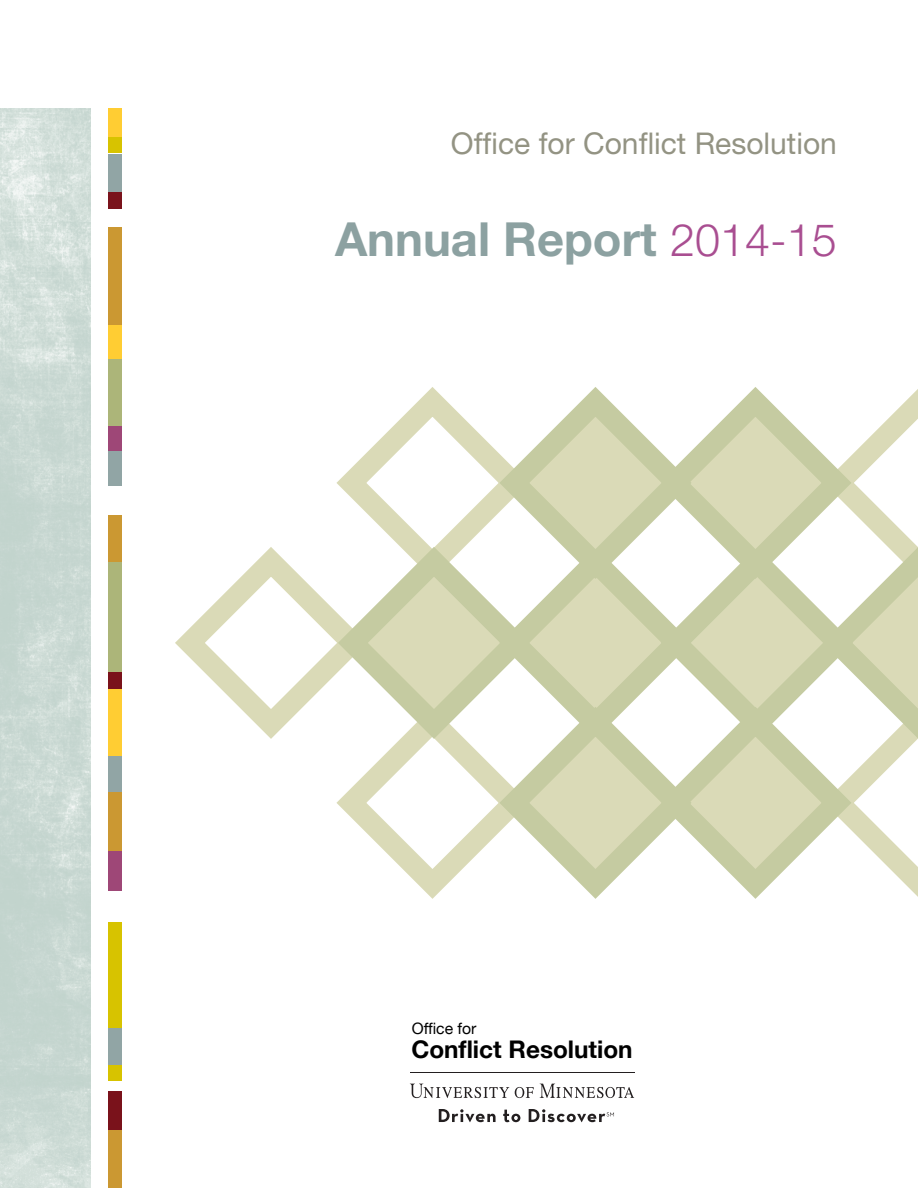
<style>
.page{position:relative;width:918px;height:1188px;background:#fff}
.page>*{position:absolute;margin:0;border:0;box-sizing:border-box;transform-origin:0 0}
.t1{font:700 47.1px "Helvetica Neue";color:#8ca1a1}
.t2{font:30px "Helvetica Neue";color:#939383}
.t3{font:700 24.3px "Helvetica Neue";color:#000}
.t4{font:15.75px "Helvetica Neue";color:#000}
.s1{font-weight:300;font-size:45px;color:#a94e91}
</style>
<div class="page">
<img style="left:0;top:108px;width:91px;height:1080px">
<svg style="left:175px;top:547px;width:148px;height:192px"></svg>
<svg style="left:321px;top:466px;width:32px;height:128px"></svg>
<svg style="left:321px;top:692px;width:32px;height:127px"></svg>
<svg style="left:323px;top:532px;width:30px;height:222px"></svg>
<svg style="left:353px;top:387px;width:565px;height:512px"></svg>
<svg style="left:484px;top:692px;width:222px;height:207px"></svg>
<div style="left:108px;top:922px;width:13px;height:106px;background:#d7c300"></div>
<div style="left:108px;top:561px;width:13px;height:113px;background:#acb579"></div>
<div style="left:108px;top:851px;width:13px;height:39px;background:#9e4777"></div>
<div style="left:108px;top:672px;width:13px;height:20px;background:#7a121b"></div>
<div style="left:108px;top:792px;width:13px;height:59px;background:#cb9832"></div>
<div style="left:108px;top:516px;width:13px;height:46px;background:#cb9832"></div>
<div style="left:108px;top:756px;width:13px;height:36px;background:#91a5a5"></div>
<div style="left:108px;top:154px;width:13px;height:39px;background:#91a5a5"></div>
<div style="left:108px;top:137px;width:13px;height:16px;background:#d7c300"></div>
<div style="left:108px;top:193px;width:13px;height:16px;background:#7a131c"></div>
<div style="left:108px;top:108px;width:13px;height:29px;background:#ffcd33"></div>
<div style="left:108px;top:449px;width:13px;height:37px;background:#91a5a5"></div>
<div style="left:108px;top:689px;width:13px;height:67px;background:#ffcd33"></div>
<div style="left:108px;top:425px;width:13px;height:26px;background:#9e4777"></div>
<div style="left:108px;top:227px;width:13px;height:99px;background:#cb9832"></div>
<div style="left:108px;top:1091px;width:13px;height:39px;background:#7a121b"></div>
<div style="left:108px;top:1064px;width:13px;height:17px;background:#d7c300"></div>
<div style="left:108px;top:1028px;width:13px;height:36px;background:#91a5a5"></div>
<div style="left:108px;top:1131px;width:13px;height:57px;background:#cb9832"></div>
<div style="left:108px;top:326px;width:13px;height:36px;background:#ffcd33"></div>
<div style="left:108px;top:359px;width:13px;height:66px;background:#acb579"></div>
<hr style="left:410px;top:1072px;width:224px;height:1px;background:#231f20">
<svg style="left:540px;top:1084px;width:94px;height:14px"></svg>
<svg style="left:515px;top:1087px;width:19px;height:11px"></svg>
<svg style="left:410px;top:1084px;width:99px;height:14px"></svg>
<svg style="left:439px;top:1109px;width:57px;height:13px"></svg>
<svg style="left:503px;top:1110px;width:17px;height:12px"></svg>
<svg style="left:529px;top:1109px;width:85px;height:13px"></svg>
<p class="t2" style="left:451px;top:126px;width:388px">Office for Conflict Resolution</p>
<h1 class="t1" style="left:335px;top:210px;width:503px">Annual Report <span class="s1">2014-15</span></h1>
<p class="t4" style="left:412px;top:1018px;width:66px">Office for</p>
<p class="t3" style="left:411px;top:1031px;width:223px">Conflict Resolution</p>
</div>
